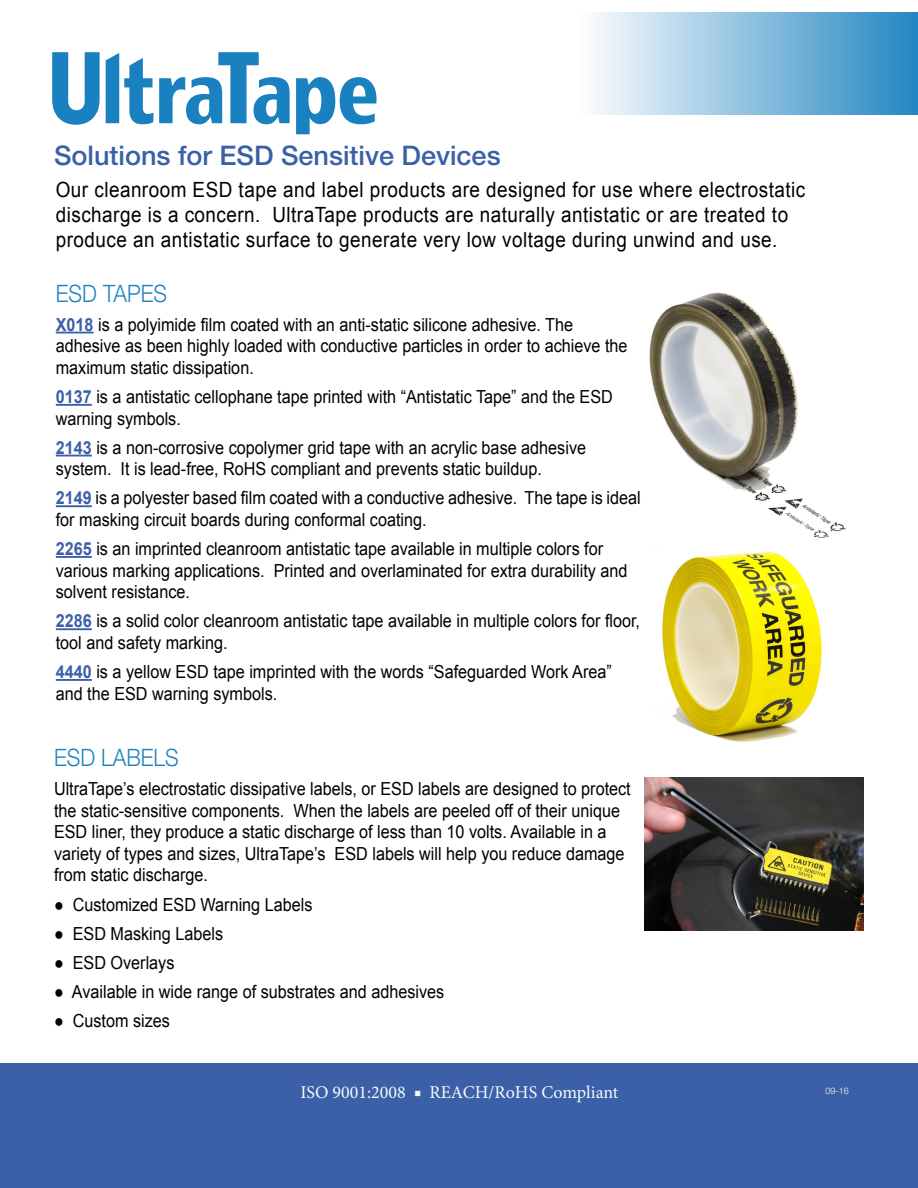
<style>
.page{position:relative;width:918px;height:1188px;background:#fff}
.page>*{position:absolute;margin:0;border:0;box-sizing:border-box;transform-origin:0 0}
.t1{font:500 27px "Helvetica Neue";color:#3b60a7}
.t2{font:300 24px "Helvetica Neue";color:#1d82c0;scale:.9 1}
.t3{font:21px/25.2px "Arial";letter-spacing:.025em;color:#000;scale:.9 1}
.t4{font:18px/21.6px "Arial";color:#000;scale:.9 1}
.t5{font:18px "Minion Pro";color:#f3fafe}
.t6{font:300 9px "Helvetica Neue";color:#fefcfa}
.s1{font-weight:700;color:#3b60a7}
</style>
<div class="page">
<div style="left:0;top:1064px;width:918px;height:124px;background:#3b60a7"></div>
<div style="left:580px;top:13px;width:338px;height:102px;background:linear-gradient(to right,#fdfefe,#2586c2)"></div>
<img style="left:644px;top:778px;width:220px;height:153px">
<hr style="left:56px;top:332px;width:38px;height:1px;background:#3b60a7">
<hr style="left:56px;top:404px;width:36px;height:2px;background:#3b60a7">
<hr style="left:56px;top:455px;width:36px;height:1px;background:#3b60a7">
<hr style="left:56px;top:505px;width:36px;height:2px;background:#3b60a7">
<hr style="left:56px;top:556px;width:36px;height:2px;background:#3b60a7">
<hr style="left:56px;top:628px;width:36px;height:2px;background:#3b60a7">
<hr style="left:56px;top:679px;width:36px;height:2px;background:#3b60a7">
<svg style="left:52px;top:52px;width:48px;height:73px"></svg>
<svg style="left:106px;top:53px;width:47px;height:71px"></svg>
<svg style="left:159px;top:52px;width:131px;height:72px"></svg>
<svg style="left:296px;top:77px;width:81px;height:57px"></svg>
<img style="left:649px;top:292px;width:197px;height:246px">
<img style="left:662px;top:551px;width:160px;height:191px">
<p class="t1" style="left:54px;top:139px;width:448px">Solutions for ESD Sensitive Devices</p>
<p class="t3" style="left:56px;top:177px;width:834px">Our cleanroom ESD tape and label products are designed for use where electrostatic discharge is a concern. UltraTape products are naturally antistatic or are treated to produce an antistatic surface to generate very low voltage during unwind and use.</p>
<p class="t2" style="left:56px;top:278px;width:125px">ESD TAPES</p>
<p class="t4" style="left:56px;top:314px;width:637px"><span class="s1">X018</span> is a polyimide film coated with an anti-static silicone adhesive. The adhesive as been highly loaded with conductive particles in order to achieve the maximum static dissipation.</p>
<p class="t4" style="left:56px;top:386px;width:620px"><span class="s1">0137</span> is a antistatic cellophane tape printed with “Antistatic Tape” and the ESD warning symbols.</p>
<p class="t4" style="left:56px;top:437px;width:591px"><span class="s1">2143</span> is a non-corrosive copolymer grid tape with an acrylic base adhesive system. It is lead-free, RoHS compliant and prevents static buildup.</p>
<p class="t4" style="left:56px;top:487px;width:651px"><span class="s1">2149</span> is a polyester based film coated with a conductive adhesive. The tape is ideal for masking circuit boards during conformal coating.</p>
<p class="t4" style="left:56px;top:538px;width:637px"><span class="s1">2265</span> is an imprinted cleanroom antistatic tape available in multiple colors for various marking applications. Printed and overlaminated for extra durability and solvent resistance.</p>
<p class="t4" style="left:56px;top:610px;width:651px"><span class="s1">2286</span> is a solid color cleanroom antistatic tape available in multiple colors for floor, tool and safety marking.</p>
<p class="t4" style="left:56px;top:661px;width:619px"><span class="s1">4440</span> is a yellow ESD tape imprinted with the words “Safeguarded Work Area” and the ESD warning symbols.</p>
<p class="t2" style="left:54px;top:743px;width:140px">ESD LABELS</p>
<p class="t4" style="left:54px;top:778px;width:642px">UltraTape’s electrostatic dissipative labels, or ESD labels are designed to protect the static-sensitive components. When the labels are peeled off of their unique ESD liner, they produce a static discharge of less than 10 volts. Available in a variety of types and sizes, UltraTape’s ESD labels will help you reduce damage from static discharge.</p>
<p class="t4" style="left:54px;top:894px;width:289px">● Customized ESD Warning Labels</p>
<p class="t4" style="left:54px;top:923px;width:189px">● ESD Masking Labels</p>
<p class="t4" style="left:54px;top:952px;width:135px">● ESD Overlays</p>
<p class="t4" style="left:54px;top:981px;width:435px">● Available in wide range of substrates and adhesives</p>
<p class="t4" style="left:54px;top:1010px;width:130px">● Custom sizes</p>
<p class="t5" style="left:300px;top:1081px;width:320px">ISO 9001:2008 ■ REACH/RoHS Compliant</p>
<p class="t6" style="left:825px;top:1086px;width:25px">09-16</p>
</div>
